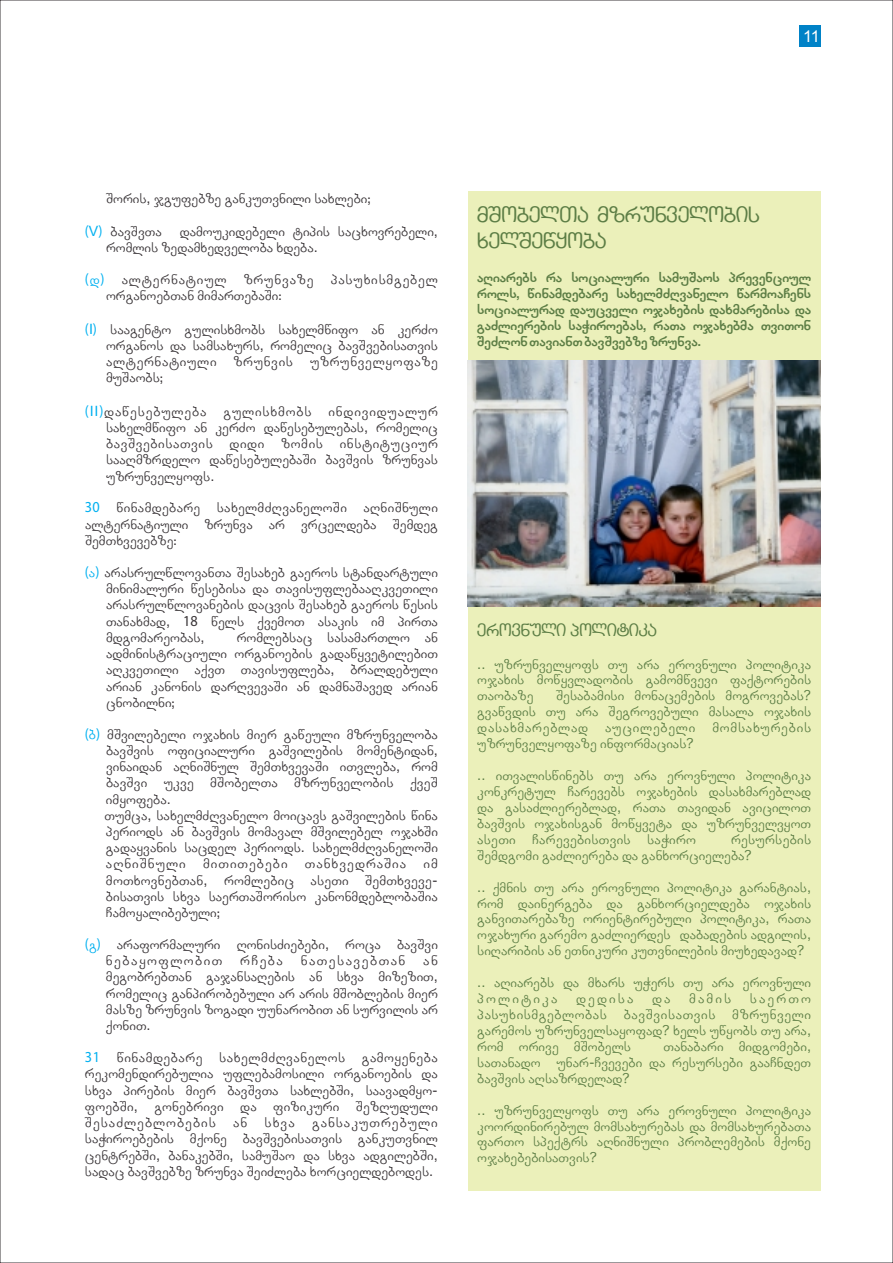
<style>
.page{position:relative;width:893px;height:1263px;background:#fff}
.page>*{position:absolute;margin:0;border:0;box-sizing:border-box;transform-origin:0 0}
.t1{font:22.5px/25.2px "A Kolkhety M";color:#5c7d45}
.t2{font:18px "A Kolkhety M";color:#5c7d45}
.t3{font:16.2px "Arial";color:#fff}
.t4{font:14.25px/16.2px "A Kolkhety N";color:#383336;text-align:justify}
.t5{font:14.25px/15.9px "A Kolkhety N";color:#5c7d45;text-align:justify}
.t6{font:700 14.25px/15.9px "A Kolkhety N";color:#5c7d45;text-align:justify}
.t7{font:14.25px/16.2px "A Kolkhety N";letter-spacing:.055em;color:#383336}
.t8{font:14.25px "A Kolkhety N";color:#00b0f0}
.s1{font-family:"Arial"}
.s2{color:#00b0f0}
.s3{font-family:"Arial";color:#00b0f0}
</style>
<div class="page">
<div style="left:799px;top:26px;width:22px;height:21px;background:#0082c7"></div>
<div style="left:468px;top:191px;width:353px;height:1000px;background:#ebf0ba"></div>
<img style="left:468px;top:361px;width:353px;height:246px">
<p class="t3" style="left:803px;top:30px;width:18px">11</p>
<p class="t4" style="left:106px;top:192px;width:266px">SORIS, JGUFEBZE GANKUTVNILI SAXLEBI;</p>
<p class="t4" style="left:111px;top:225px;width:53px">BAVSVTA</p>
<p class="t8" style="left:85px;top:226px;width:19px">(<span class="s1">V</span>)</p>
<p class="t8" style="left:85px;top:274px;width:21px">(D)</p>
<p class="t8" style="left:85px;top:324px;width:14px">(<span class="s1">I</span>)</p>
<p class="t4" style="left:106px;top:225px;width:333px;text-indent:74px">DAMOUKIDEBELI TIPIS SACXOVREBELI,<br>ROMLIS ZEDAMXEDVELOBA XDEBA.</p>
<p class="t7" style="left:106px;top:273px;width:333px;text-indent:16px">ALTERNATIUL ZRUNVAZE PASUXISMGEBEL<br>ORGANOEBTAN MIMARTEBASI:</p>
<p class="t4" style="left:106px;top:323px;width:333px">SAAGENTO GULISXMOBS SAXELMWIFO AN KERZO ORGANOS DA SAMSAXURS, ROMELIC BAVSVEBISATVIS ALTERNATIULI ZRUNVIS UZRUNVELYOFAZE MUSAOBS;</p>
<p class="t4" style="left:106px;top:405px;width:333px;text-indent:-21px"><span class="s2">(</span><span class="s3">II</span><span class="s2">)</span>DAWESEBULEBA GULISXMOBS INDIVIDUALUR SAXELMWIFO AN KERZO DAWESEBULEBAS, ROMELIC BAVSVEBISATVIS DIDI ZOMIS INSTITUCIUR SAARMZRDELO DAWESEBULEBASI BAVSVIS ZRUNVAS UZRUNVELYOFS.</p>
<p class="t4" style="left:85px;top:501px;width:354px;text-indent:32px">WINAMDEBARE SAXELMZRVANELOSI ARNISNULI ALTERNATIULI ZRUNVA AR VRCELDEBA SEMDEG SEMTXVEVEBZE:</p>
<p class="t4" style="left:106px;top:566px;width:333px;text-indent:-21px"><span class="s2">(A)</span> ARASRULWLOVANTA SESAXEB GAEROS STANDARTULI MINIMALURI WESEBISA DA TAVISUFLEBAARKVETILI ARASRULWLOVANEBIS DACVIS SESAXEB GAEROS WESIS TANAXMAD, 18 WELS QVEMOT ASAKIS IM PIRTA MDGOMAREOBAS,</p>
<p class="t8" style="left:85px;top:503px;width:16px">30</p>
<p class="t4" style="left:106px;top:631px;width:333px;text-indent:131px">ROMLEBSAC SASAMARTLO AN ADMINISTRACIULI ORGANOEBIS GADAWYVETILEBIT ARKVETILI AQVT TAVISUFLEBA, BRALDEBULI ARIAN KANONIS DARRVEVASI AN DAMNASAVED ARIAN CNOBILNI;</p>
<p class="t4" style="left:104px;top:728px;width:335px;text-align:left">MSVILEBELI OJAXIS MIER GAWEULI MZRUNVELOBA BAVSVIS OFICIALURI GASVILEBIS MOMENTIDAN, VINAIDAN ARNISNUL SEMTXVEVASI ITVLEBA, ROM BAVSVI UKVE MSOBELTA MZRUNVELOBIS QVES IMYOFEBA.<br>TUMCA, SAXELMZRVANELO MOICAVS GASVILEBIS WINA PERIODS AN BAVSVIS MOMAVAL MSVILEBEL OJAXSI GADAYVANIS SACDEL PERIODS. SAXELMZRVANELOSI ARNISNULI MITITEBEBI TANXVEDRASIA IM MOTXOVNEBTAN, ROMLEBIC ASETI SEMTXVEVE-BISATVIS SXVA SAERTASORISO KANONMDEBLOBASIA CAMOYALIBEBULI;</p>
<p class="t4" style="left:106px;top:938px;width:333px;text-indent:11px">ARAFORMALURI RONISZIEBEBI, ROCA BAVSVI NEBAYOFLOBIT RCEBA NATESAVEBTAN AN MEGOBREBTAN GAJANSAREBIS AN SXVA MIZEZIT, ROMELIC GANPIROBEBULI AR ARIS MSOBLEBIS MIER MASZE ZRUNVIS ZOGADI UUNAROBIT AN SURVILIS AR QONIT.</p>
<p class="t4" style="left:85px;top:1051px;width:354px;text-indent:32px">WINAMDEBARE SAXELMZRVANELOS GAMOYENEBA REKOMENDIREBULIA UFLEBAMOSILI ORGANOEBIS DA SXVA PIREBIS MIER BAVSVTA SAXLEBSI, SAAVADMYO-FOEBSI, GONEBRIVI DA FIZIKURI SEZRUDULI SESAZLEBLOBEBIS AN SXVA GANSAKUTREBULI SAWIROEBEBIS MQONE BAVSVEBISATVIS GANKUTVNIL CENTREBSI, BANAKEBSI, SAMUSAO DA SXVA ADGILEBSI, SADAC BAVSVEBZE ZRUNVA SEIZLEBA XORCIELDEBODES.</p>
<p class="t8" style="left:85px;top:729px;width:17px">(B)</p>
<p class="t8" style="left:85px;top:939px;width:17px">(G)</p>
<p class="t8" style="left:85px;top:1052px;width:17px">31</p>
<h1 class="t1" style="left:477px;top:202px;width:284px">MSOBELTA MZRUNVELOBIS<br>XELSEWYOBA</h1>
<p class="t6" style="left:477px;top:270px;width:335px">ARIAREBS RA SOCIALURI SAMUSAOS PREVENCIUL ROLS, WINAMDEBARE SAXELMZRVANELO WARMOACENS SOCIALURAD DAUCVELI OJAXEBIS DAXMAREBISA DA GAZLIEREBIS SAWIROEBAS, RATA OJAXEBMA TVITON SEZLON TAVIANT BAVSVEBZE ZRUNVA.</p>
<p class="t2" style="left:477px;top:619px;width:181px">EROVNULI POLITIKA</p>
<p class="t5" style="left:477px;top:658px;width:335px">.. UZRUNVELYOFS TU ARA EROVNULI POLITIKA OJAXIS MOWYVLADOBIS GAMOMWVEVI FAQTOREBIS TAOBAZE</p>
<p class="t5" style="left:477px;top:690px;width:335px;text-indent:79px">SESABAMISI MONACEMEBIS MOGROVEBAS?<br>GVAWVDIS TU ARA SEGROVEBULI MASALA OJAXIS DASAXMAREBLAD AUCILEBELI MOMSAXUREBIS UZRUNVELYOFAZE INFORMACIAS?</p>
<p class="t5" style="left:477px;top:769px;width:335px">.. ITVALISWINEBS TU ARA EROVNULI POLITIKA KONKRETUL CAREVEBS OJAXEBIS DASAXMAREBLAD DA GASAZLIEREBLAD, RATA TAVIDAN AVICILOT BAVSVIS OJAXISGAN MOWYVETA DA UZRUNVELVYOT ASETI CAREVEBISTVIS SAWIRO</p>
<p class="t5" style="left:477px;top:833px;width:335px;text-indent:254px">RESURSEBIS<br>SEMDGOMI GAZLIEREBA DA GANXORCIELEBA?</p>
<p class="t5" style="left:477px;top:881px;width:335px">.. QMNIS TU ARA EROVNULI POLITIKA GARANTIAS, ROM DAINERGEBA DA GANXORCIELDEBA OJAXIS GANVITAREBAZE ORIENTIREBULI POLITIKA, RATA OJAXURI GAREMO GAZLIERDES DABADEBIS ADGILIS, SIRARIBIS AN ETNIKURI KUTVNILEBIS MIUXEDAVAD?</p>
<p class="t5" style="left:477px;top:976px;width:335px">.. ARIAREBS DA MXARS UWERS TU ARA EROVNULI<br>POLITIKA</p>
<p class="t5" style="left:477px;top:992px;width:335px;text-indent:273px">SAERTO PASUXISMGEBLOBAS BAVSVISATVIS MZRUNVELI GAREMOS UZRUNVELSAYOFAD? XELS UWYOBS TU ARA, ROM ORIVE MSOBELS</p>
<p class="t5" style="left:576px;top:992px;width:59px">DEDISA</p>
<p class="t5" style="left:652px;top:992px;width:20px">DA</p>
<p class="t5" style="left:689px;top:992px;width:44px">MAMIS</p>
<p class="t5" style="left:477px;top:1040px;width:335px;text-indent:186px">TANABARI MIDGOMEBI, SATANADO UNAR-CVEVEBI DA RESURSEBI GAACNDET BAVSVIS ARSAZRDELAD?</p>
<p class="t5" style="left:477px;top:1104px;width:335px">.. UZRUNVELYOFS TU ARA EROVNULI POLITIKA KOORDINIREBUL MOMSAXUREBAS DA MOMSAXUREBATA FARTO SPEQTRS ARNISNULI PROBLEMEBIS MQONE OJAXEBEBISATVIS?</p>
</div>
